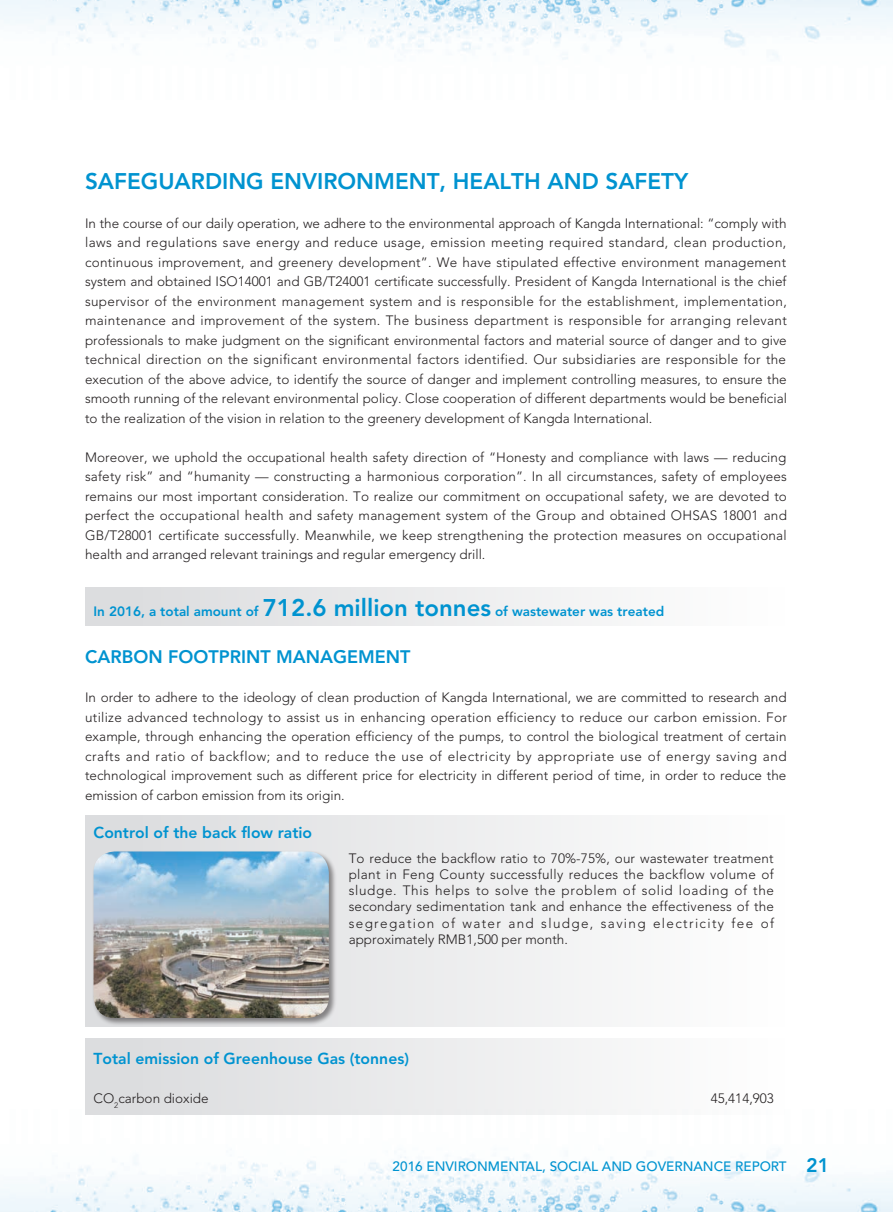
<style>
.page{position:relative;width:893px;height:1212px;background:#fff}
.page>*{position:absolute;margin:0;border:0;box-sizing:border-box;transform-origin:0 0}
._09_Title{font:800 22.5px "Avenir LT Std";color:#0093d0}
.t1{font:800 19.5px "Avenir LT Std";color:#0093d0}
._01_H1{font:800 18px "Avenir LT Std";color:#0093d0}
._02_H2{font:800 15.75px "Avenir LT Std";color:#0093d0}
._00_txt{font:300 13.5px/19.5px "Avenir LT Std";color:#231f20;text-align:justify}
._00_txt-2{font:800 13.5px "Avenir LT Std";color:#0093d0}
.t2{font:500 13.5px "Avenir LT Std";color:#0093d0}
._50_Table_txt{font:300 13.5px "Avenir LT Std";color:#231f20}
.s1{font-size:24px}
</style>
<div class="page">
<img style="left:0;top:1114px;width:893px;height:98px">
<img style="left:0;top:0;width:893px;height:59px">
<div style="left:85px;top:1037px;width:699px;height:77px;background:linear-gradient(to right,#dadbdd,#fefefe)"></div>
<div style="left:85px;top:815px;width:699px;height:212px;background:linear-gradient(to right,#dadbdd,#fefefe)"></div>
<div style="left:85px;top:587px;width:699px;height:38px;background:linear-gradient(to right,#dadbdd,#fefefe)"></div>
<div style="left:92px;top:850px;width:244px;height:176px;background:#231f20;opacity:.5"></div>
<img style="left:94px;top:851px;width:235px;height:167px">
<p class="_09_Title" style="left:85px;top:168px;width:605px">SAFEGUARDING ENVIRONMENT, HEALTH AND SAFETY</p>
<p class="_00_txt" style="left:85px;top:213px;width:703px">In the course of our daily operation, we adhere to the environmental approach of Kangda International: “comply with laws and regulations save energy and reduce usage, emission meeting required standard, clean production, continuous improvement, and greenery development”. We have stipulated effective environment management system and obtained ISO14001 and GB/T24001 certificate successfully. President of Kangda International is the chief supervisor of the environment management system and is responsible for the establishment, implementation, maintenance and improvement of the system. The business department is responsible for arranging relevant professionals to make judgment on the significant environmental factors and material source of danger and to give technical direction on the significant environmental factors identified. Our subsidiaries are responsible for the execution of the above advice, to identify the source of danger and implement controlling measures, to ensure the smooth running of the relevant environmental policy. Close cooperation of different departments would be beneficial to the realization of the vision in relation to the greenery development of Kangda International.</p>
<p class="_00_txt" style="left:85px;top:447px;width:703px">Moreover, we uphold the occupational health safety direction of “Honesty and compliance with laws — reducing safety risk” and “humanity — constructing a harmonious corporation”. In all circumstances, safety of employees remains our most important consideration. To realize our commitment on occupational safety, we are devoted to perfect the occupational health and safety management system of the Group and obtained OHSAS 18001 and GB/T28001 certificate successfully. Meanwhile, we keep strengthening the protection measures on occupational health and arranged relevant trainings and regular emergency drill.</p>
<p class="_00_txt-2" style="left:94px;top:603px;width:572px">In 2016, a total amount of <span class="s1">712.6 million tonnes</span> of wastewater was treated</p>
<p class="_01_H1" style="left:85px;top:646px;width:327px">CARBON FOOTPRINT MANAGEMENT</p>
<p class="_00_txt" style="left:85px;top:688px;width:703px">In order to adhere to the ideology of clean production of Kangda International, we are committed to research and utilize advanced technology to assist us in enhancing operation efficiency to reduce our carbon emission. For example, through enhancing the operation efficiency of the pumps, to control the biological treatment of certain crafts and ratio of backflow; and to reduce the use of electricity by appropriate use of energy saving and technological improvement such as different price for electricity in different period of time, in order to reduce the emission of carbon emission from its origin.</p>
<p class="_02_H2" style="left:94px;top:823px;width:220px">Control of the back flow ratio</p>
<p class="_00_txt" style="left:349px;top:850px;width:427px;line-height:16.2px">To reduce the backflow ratio to 70%-75%, our wastewater treatment plant in Feng County successfully reduces the backflow volume of sludge. This helps to solve the problem of solid loading of the secondary sedimentation tank and enhance the effectiveness of the segregation of water and sludge, saving electricity fee of approximately RMB1,500 per month.</p>
<p class="_02_H2" style="left:94px;top:1049px;width:317px">Total emission of Greenhouse Gas (tonnes)</p>
<p class="_50_Table_txt" style="left:94px;top:1091px;width:117px">CO<sub>2</sub>carbon dioxide</p>
<p class="_50_Table_txt" style="left:711px;top:1091px;width:65px">45,414,903</p>
<p class="t2" style="left:393px;top:1159px;width:395px">2016 ENVIRONMENTAL, SOCIAL AND GOVERNANCE REPORT</p>
<p class="t1" style="left:806px;top:1153px;width:25px">21</p>
</div>
